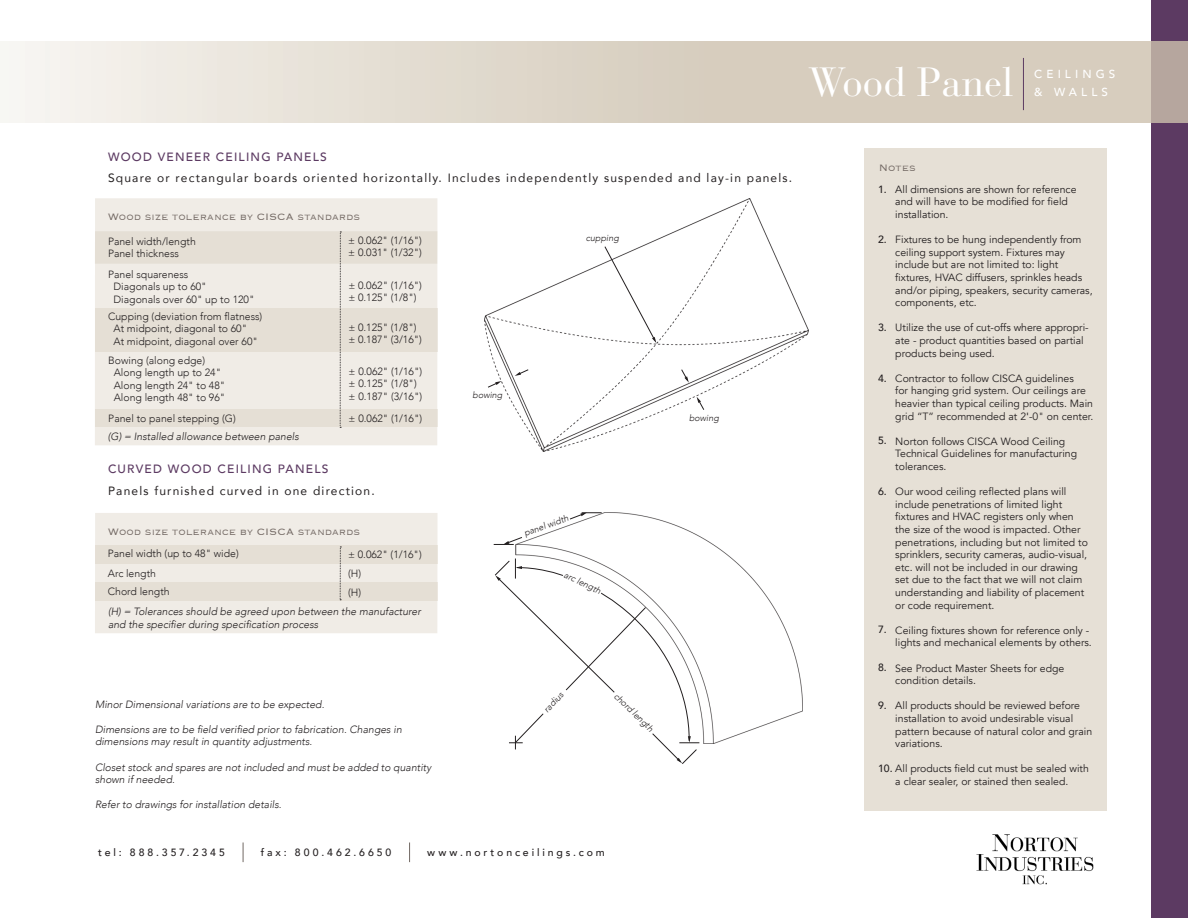
<style>
.page{position:relative;width:1188px;height:918px;background:#fff}
.page>*{position:absolute;margin:0;border:0;box-sizing:border-box;transform-origin:0 0}
.t1{font:40.5px "Bauer Bodoni";color:#fff}
.t2{font:12px "Avenir";letter-spacing:.1em;color:#231f20}
.t3{font:300 12px "Copperplate";color:#736964}
.t4{font:500 12px "Avenir";letter-spacing:.1em;color:#5c3a62}
.t5{font:500 11.7px "Avenir";letter-spacing:.35em;color:#fff}
.t6{font:10.5px/12.6px "Avenir";color:#231f20}
.t7{font:300 10.5px "Avenir";color:#231f20}
.t8{font:italic 300 10.5px/12.6px "Avenir";color:#231f20}
.t9{font:500 10.5px "Avenir";letter-spacing:.275em;color:#231f20}
.t10{font:italic 300 9px "Avenir";color:#231f20}
.s1{font-weight:500}
.s2{font-weight:300}
</style>
<div class="page">
<img style="left:976px;top:834px;width:118px;height:51px">
<svg style="left:243px;top:842px;width:1px;height:20px"></svg>
<svg style="left:409px;top:842px;width:1px;height:20px"></svg>
<div style="left:1151px;top:0;width:37px;height:918px;background:#5c3a62"></div>
<svg style="left:0;top:41px;width:1188px;height:81px;background:#dfd7cb"></svg>
<hr style="left:1023px;top:58px;width:1px;height:52px;background:#5c3b61">
<div style="left:864px;top:148px;width:243px;height:663px;background:#e6e0d6"></div>
<div style="left:95px;top:198px;width:342px;height:247px;background:#f0ece6"></div>
<div style="left:95px;top:231px;width:342px;height:33px;background:#e5dfd5"></div>
<div style="left:95px;top:409px;width:342px;height:18px;background:#e5dfd5"></div>
<div style="left:95px;top:513px;width:343px;height:120px;background:#f0ece6"></div>
<div style="left:95px;top:546px;width:342px;height:18px;background:#e5dfd5"></div>
<div style="left:95px;top:582px;width:342px;height:19px;background:#e5dfd5"></div>
<div style="left:95px;top:308px;width:342px;height:44px;background:#e5dfd5"></div>
<svg style="left:340px;top:232px;width:1px;height:196px"></svg>
<svg style="left:340px;top:547px;width:1px;height:53px"></svg>
<img style="left:515px;top:513px;width:288px;height:230px">
<img style="left:485px;top:198px;width:324px;height:254px">
<svg style="left:697px;top:397px;width:7px;height:13px"></svg>
<svg style="left:681px;top:369px;width:8px;height:14px"></svg>
<svg style="left:488px;top:381px;width:14px;height:7px"></svg>
<svg style="left:515px;top:369px;width:14px;height:7px"></svg>
<svg style="left:604px;top:246px;width:52px;height:97px"></svg>
<svg style="left:494px;top:537px;width:28px;height:8px"></svg>
<svg style="left:570px;top:512px;width:32px;height:8px"></svg>
<svg style="left:495px;top:559px;width:204px;height:205px"></svg>
<p class="t1" style="left:808px;top:58px;width:207px">Wood Panel</p>
<p class="t5" style="left:1034px;top:64px;width:83px">CEILINGS</p>
<p class="t5" style="left:1034px;top:82px;width:75px">&amp; WALLS</p>
<p class="t4" style="left:108px;top:146px;width:220px">WOOD VENEER CEILING PANELS</p>
<p class="t2" style="left:108px;top:168px;width:686px">Square or rectangular boards oriented horizontally. Includes independently suspended and lay-in panels.</p>
<p class="t3" style="left:108px;top:209px;width:254px">Wood size tolerance by CISCA standards</p>
<p class="t7" style="left:108px;top:235px;width:89px">Panel width/length</p>
<p class="t7" style="left:108px;top:247px;width:72px">Panel thickness</p>
<p class="t7" style="left:348px;top:234px;width:75px">± 0.062" (1/16")</p>
<p class="t7" style="left:348px;top:246px;width:75px">± 0.031" (1/32")</p>
<p class="t7" style="left:108px;top:268px;width:82px">Panel squareness</p>
<p class="t7" style="left:114px;top:280px;width:95px">Diagonals up to 60"</p>
<p class="t7" style="left:114px;top:293px;width:142px">Diagonals over 60" up to 120"</p>
<p class="t7" style="left:108px;top:310px;width:156px">Cupping (deviation from flatness)</p>
<p class="t7" style="left:114px;top:323px;width:135px">At midpoint, diagonal to 60"</p>
<p class="t7" style="left:114px;top:335px;width:146px">At midpoint, diagonal over 60"</p>
<p class="t7" style="left:108px;top:354px;width:98px">Bowing (along edge)</p>
<p class="t7" style="left:114px;top:366px;width:109px">Along length up to 24"</p>
<p class="t7" style="left:114px;top:379px;width:113px">Along length 24" to 48"</p>
<p class="t7" style="left:114px;top:392px;width:113px">Along length 48" to 96"</p>
<p class="t7" style="left:348px;top:279px;width:75px">± 0.062" (1/16")</p>
<p class="t7" style="left:348px;top:291px;width:70px">± 0.125" (1/8")</p>
<p class="t7" style="left:348px;top:321px;width:70px">± 0.125" (1/8")</p>
<p class="t7" style="left:348px;top:334px;width:75px">± 0.187" (3/16")</p>
<p class="t7" style="left:349px;top:365px;width:75px">± 0.062" (1/16")</p>
<p class="t7" style="left:349px;top:377px;width:70px">± 0.125" (1/8")</p>
<p class="t7" style="left:349px;top:390px;width:75px">± 0.187" (3/16")</p>
<p class="t7" style="left:108px;top:412px;width:129px">Panel to panel stepping (G)</p>
<p class="t7" style="left:349px;top:412px;width:75px">± 0.062" (1/16")</p>
<p class="t8" style="left:108px;top:430px;width:193px">(G) = Installed allowance between panels</p>
<p class="t4" style="left:108px;top:459px;width:222px">CURVED WOOD CEILING PANELS</p>
<p class="t2" style="left:108px;top:481px;width:268px">Panels furnished curved in one direction.</p>
<p class="t3" style="left:108px;top:524px;width:254px">Wood size tolerance by CISCA standards</p>
<p class="t7" style="left:108px;top:548px;width:132px">Panel width (up to 48" wide)</p>
<p class="t7" style="left:108px;top:567px;width:50px">Arc length</p>
<p class="t7" style="left:108px;top:585px;width:63px">Chord length</p>
<p class="t7" style="left:348px;top:548px;width:75px">± 0.062" (1/16")</p>
<p class="t7" style="left:348px;top:567px;width:15px">(H)</p>
<p class="t7" style="left:348px;top:586px;width:15px">(H)</p>
<p class="t8" style="left:108px;top:605px;width:314px">(H) = Tolerances should be agreed upon between the manufacturer and the specifier during specification process</p>
<p class="t8" style="left:95px;top:698px;width:231px">Minor Dimensional variations are to be expected.</p>
<p class="t8" style="left:95px;top:723px;width:308px">Dimensions are to be field verified prior to fabrication. Changes in dimensions may result in quantity adjustments.</p>
<p class="t8" style="left:95px;top:761px;width:338px">Closet stock and spares are not included and must be added to quantity shown if needed.</p>
<p class="t8" style="left:95px;top:799px;width:188px">Refer to drawings for installation details.</p>
<p class="t10" style="left:586px;top:233px;width:34px">cupping</p>
<p class="t10" style="left:473px;top:389px;width:31px">bowing</p>
<p class="t10" style="left:523px;top:528px;width:48px;rotate:-20deg">panel width</p>
<p class="t10" style="left:567px;top:570px;width:41px;rotate:25deg">arc length</p>
<p class="t10" style="left:541px;top:707px;width:26px;rotate:-46deg">radius</p>
<p class="t10" style="left:619px;top:691px;width:53px;rotate:44deg">chord length</p>
<p class="t9" style="left:98px;top:844px;width:128px">tel: 888.357.2345</p>
<p class="t9" style="left:261px;top:844px;width:132px">fax: 800.462.6650</p>
<p class="t9" style="left:427px;top:844px;width:179px">www.nortonceilings.com</p>
<p class="t10" style="left:689px;top:413px;width:31px">bowing</p>
<p class="t3" style="left:879px;top:160px;width:39px">Notes</p>
<p class="t6" style="left:895px;top:183px;width:183px">All dimensions are shown for reference and will have to be modified for field installation.</p>
<p class="t6" style="left:895px;top:233px;width:188px">Fixtures to be hung independently from</p>
<p class="t6" style="left:895px;top:246px;width:199px">ceiling support system. Fixtures may include but are not limited to: light fixtures, HVAC diffusers, sprinkles heads and/or piping, speakers, security cameras, components, etc.</p>
<p class="t6" style="left:895px;top:322px;width:195px">Utilize the use of cut-offs where appropri&shy;ate - product quantities based on partial products being used.</p>
<p class="t6" style="left:895px;top:372px;width:199px">Contractor to follow CISCA guidelines<br>for hanging grid system. Our ceilings are heavier than typical ceiling products. Main grid “T” recommended at 2<span class="s1">'</span>-0<span class="s2">"</span> on center.</p>
<p class="t6" style="left:895px;top:435px;width:183px">Norton follows CISCA Wood Ceiling<br>Technical Guidelines for manufacturing tolerances.</p>
<p class="t6" style="left:895px;top:485px;width:194px">Our wood ceiling reflected plans will include penetrations of limited light fixtures and HVAC registers only when the size of the wood is impacted. Other penetrations, including but not limited to sprinklers, security cameras, audio-visual, etc. will not be included in our drawing set due to the fact that we will not claim understanding and liability of placement or code requirement.</p>
<p class="t6" style="left:895px;top:624px;width:198px">Ceiling fixtures shown for reference only - lights and mechanical elements by others.</p>
<p class="t6" style="left:895px;top:662px;width:171px">See Product Master Sheets for edge condition details.</p>
<p class="t6" style="left:895px;top:700px;width:198px">All products should be reviewed before installation to avoid undesirable visual pattern because of natural color and grain variations.</p>
<p class="t6" style="left:878px;top:763px;width:212px;text-align:center"><span class="s1">10.</span> All products field cut must be sealed with a clear sealer, or stained then sealed.</p>
<p class="t9" style="left:878px;top:180px;width:10px">1.</p>
<p class="t9" style="left:878px;top:230px;width:10px">2.</p>
<p class="t9" style="left:878px;top:319px;width:10px">3.</p>
<p class="t9" style="left:878px;top:369px;width:10px">4.</p>
<p class="t9" style="left:878px;top:432px;width:10px">5.</p>
<p class="t9" style="left:878px;top:483px;width:10px">6.</p>
<p class="t9" style="left:878px;top:621px;width:10px">7.</p>
<p class="t9" style="left:878px;top:659px;width:10px">8.</p>
<p class="t9" style="left:878px;top:696px;width:10px">9.</p>
</div>
